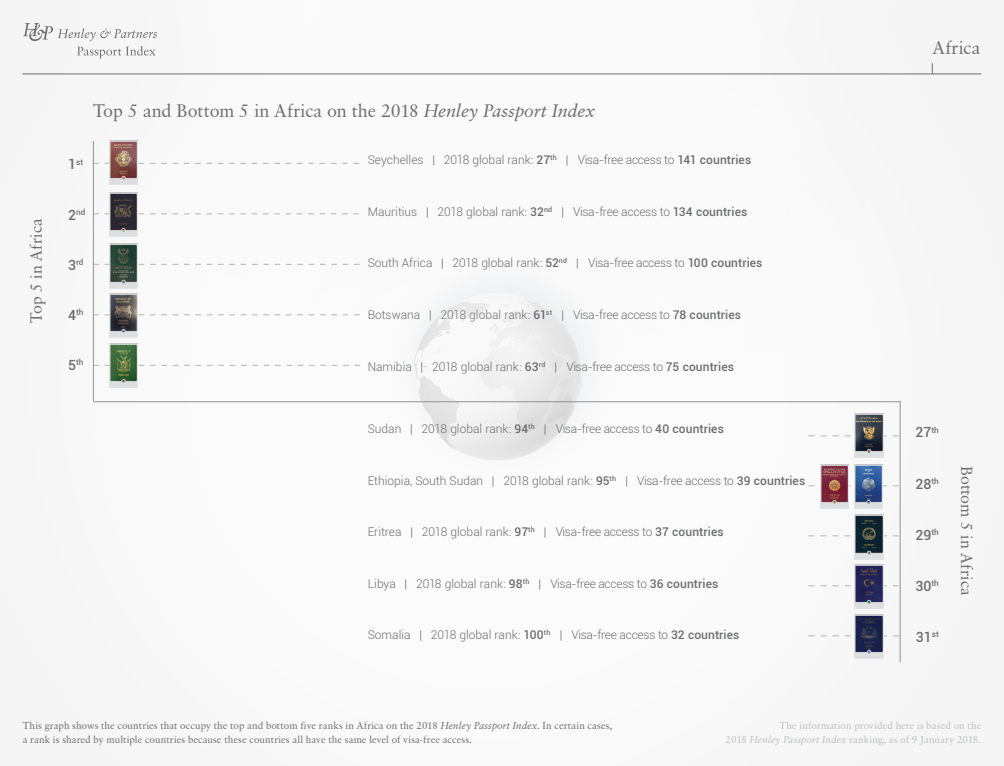
<style>
.page{position:relative;width:1004px;height:766px;background:#fff}
.page>*{position:absolute;margin:0;border:0;box-sizing:border-box;transform-origin:0 0}
.t1{font:18px "Classical Garamond BT";color:#6d6e71}
.t2{font:16px "Classical Garamond BT";letter-spacing:.005em;color:#6d6e71}
.t3{font:500 14px "Roboto";color:#6d6e71}
.t4{font:300 12px "Roboto";letter-spacing:-.005em;color:#6d6e71}
.t5{font:10px/14px "Classical Garamond BT";letter-spacing:.015em;color:#6d6e71}
.t6{font:10px/14px "Classical Garamond BT";color:#bcbec0;text-align:right}
.t7{font:500 8.2px "Roboto";color:#6d6e71}
.s1{font-style:italic}
.s2{font-size:14px}
.s3{font-weight:500}
</style>
<div class="page">
<img style="left:22px;top:22px;width:960px;height:641px">
<svg style="left:23px;top:23px;width:134px;height:35px"></svg>
<hr style="left:22px;top:74px;width:959px;height:1px;background:#6d6e71">
<svg style="left:94px;top:163px;width:265px;height:1px"></svg>
<svg style="left:808px;top:435px;width:90px;height:1px"></svg>
<svg style="left:94px;top:213px;width:265px;height:1px"></svg>
<svg style="left:808px;top:485px;width:90px;height:1px"></svg>
<svg style="left:94px;top:264px;width:265px;height:1px"></svg>
<svg style="left:808px;top:535px;width:90px;height:1px"></svg>
<svg style="left:94px;top:365px;width:266px;height:1px"></svg>
<svg style="left:808px;top:635px;width:91px;height:1px"></svg>
<svg style="left:94px;top:314px;width:265px;height:1px"></svg>
<svg style="left:808px;top:585px;width:90px;height:1px"></svg>
<hr style="left:93px;top:141px;width:1px;height:260px;background:#8f9194">
<img style="left:110px;top:192px;width:28px;height:44px">
<img style="left:110px;top:243px;width:28px;height:45px">
<img style="left:854px;top:514px;width:29px;height:45px">
<img style="left:110px;top:343px;width:28px;height:44px">
<img style="left:854px;top:614px;width:29px;height:44px">
<img style="left:110px;top:293px;width:28px;height:44px">
<img style="left:854px;top:564px;width:29px;height:44px">
<hr style="left:94px;top:401px;width:806px;height:1px;background:#8f9194">
<hr style="left:900px;top:401px;width:1px;height:261px;background:#8f9194">
<img style="left:110px;top:140px;width:28px;height:45px">
<img style="left:854px;top:413px;width:29px;height:45px">
<img style="left:820px;top:464px;width:28px;height:44px">
<img style="left:854px;top:464px;width:28px;height:44px">
<h2 class="t2" style="left:26px;top:323px;width:106px;rotate:-90deg">Top 5 in Africa</h2>
<h1 class="t1" style="left:93px;top:100px;width:503px">Top 5 and Bottom 5 in Africa on the 2018 <span class="s1">Henley Passport Index</span></h1>
<p class="t7" style="left:68px;top:156px;width:16px"><span class="s2">1</span>st</p>
<p class="t7" style="left:68px;top:206px;width:19px"><span class="s2">2</span>nd</p>
<p class="t7" style="left:68px;top:256px;width:17px"><span class="s2">3</span>rd</p>
<p class="t7" style="left:68px;top:306px;width:17px"><span class="s2">4</span>th</p>
<p class="t7" style="left:68px;top:356px;width:17px"><span class="s2">5</span>th</p>
<p class="t4" style="left:367px;top:152px;width:385px">Seychelles | 2018 global rank: <span class="s3">27</span><sup>th</sup> | Visa-free access to <span class="s3">141 countries</span></p>
<p class="t4" style="left:367px;top:203px;width:381px">Mauritius | 2018 global rank: <span class="s3">32</span><sup>nd</sup> | Visa-free access to <span class="s3">134 countries</span></p>
<p class="t4" style="left:367px;top:255px;width:396px">South Africa | 2018 global rank: <span class="s3">52</span><sup>nd</sup> | Visa-free access to <span class="s3">100 countries</span></p>
<p class="t4" style="left:367px;top:306px;width:375px">Botswana | 2018 global rank: <span class="s3">61</span><sup>st</sup> | Visa-free access to <span class="s3">78 countries</span></p>
<p class="t4" style="left:367px;top:358px;width:368px">Namibia | 2018 global rank: <span class="s3">63</span><sup>rd</sup> | Visa-free access to <span class="s3">75 countries</span></p>
<p class="t4" style="left:367px;top:420px;width:358px">Sudan | 2018 global rank: <span class="s3">94</span><sup>th</sup> | Visa-free access to <span class="s3">40 countries</span></p>
<p class="t4" style="left:367px;top:472px;width:439px">Ethiopia, South Sudan | 2018 global rank: <span class="s3">95</span><sup>th</sup> | Visa-free access to <span class="s3">39 countries</span></p>
<p class="t4" style="left:367px;top:523px;width:357px">Eritrea | 2018 global rank: <span class="s3">97</span><sup>th</sup> | Visa-free access to <span class="s3">37 countries</span></p>
<p class="t4" style="left:367px;top:575px;width:352px">Libya | 2018 global rank: <span class="s3">98</span><sup>th</sup> | Visa-free access to <span class="s3">36 countries</span></p>
<p class="t4" style="left:367px;top:626px;width:373px">Somalia | 2018 global rank: <span class="s3">100</span><sup>th</sup> | Visa-free access to <span class="s3">32 countries</span></p>
<h1 class="t1" style="left:932px;top:36px;width:49px">Africa</h1>
<p class="t3" style="left:915px;top:422px;width:25px">27<sup>th</sup></p>
<p class="t3" style="left:915px;top:473px;width:25px">28<sup>th</sup></p>
<p class="t3" style="left:915px;top:524px;width:25px">29<sup>th</sup></p>
<p class="t3" style="left:915px;top:576px;width:25px">30<sup>th</sup></p>
<p class="t3" style="left:915px;top:627px;width:24px">31<sup>st</sup></p>
<h2 class="t2" style="left:976px;top:466px;width:131px;rotate:90deg">Bottom 5 in Africa</h2>
<p class="t5" style="left:23px;top:718px;width:591px">This graph shows the countries that occupy the top and bottom five ranks in Africa on the 2018 <span class="s1">Henley Passport Index</span>. In certain cases, a rank is shared by multiple countries because these countries all have the same level of visa-free access.</p>
<p class="t6" style="left:725px;top:718px;width:257px">The information provided here is based on the<br>2018 <span class="s1">Henley Passport Index</span> ranking, as of 9 January 2018.</p>
</div>
